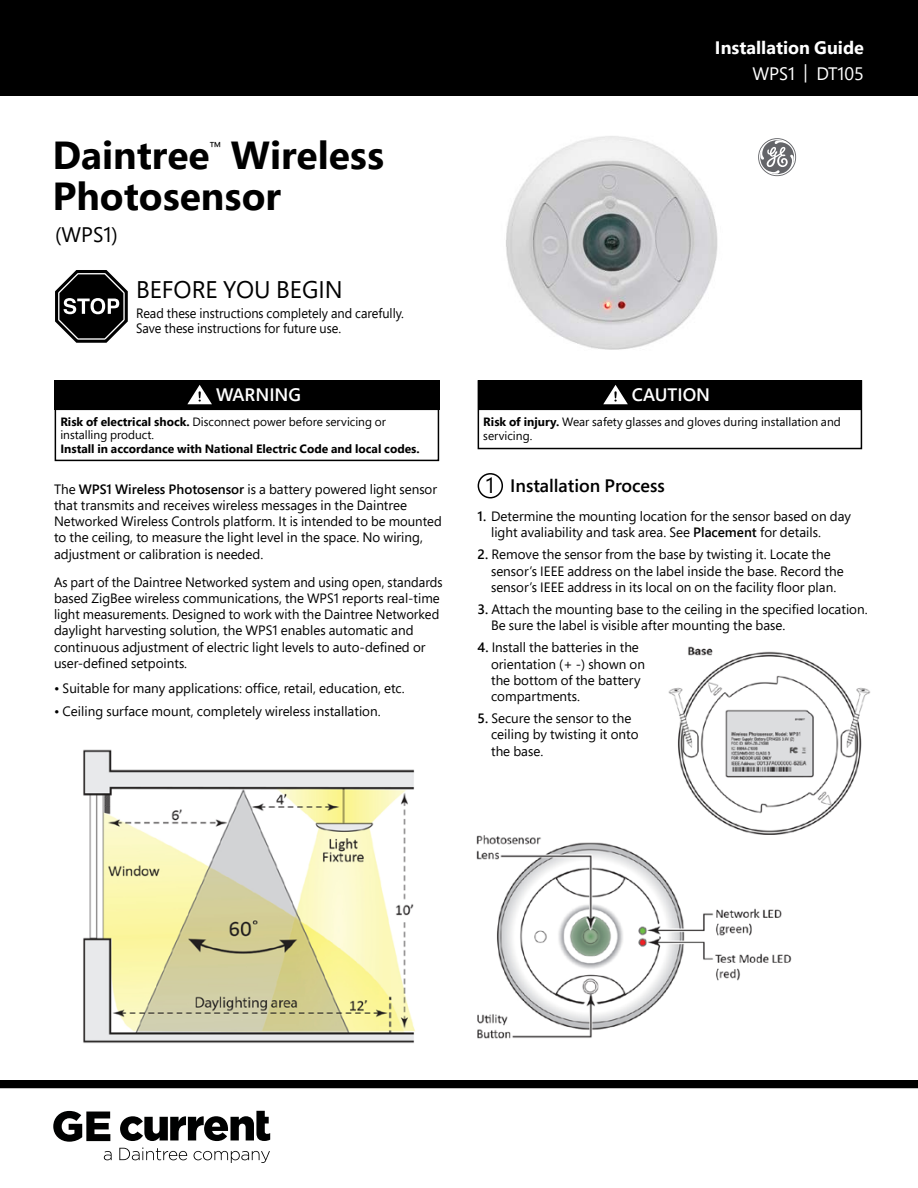
<style>
.page{position:relative;width:918px;height:1188px;background:#fff}
.page>*{position:absolute;margin:0;border:0;box-sizing:border-box;transform-origin:0 0}
.t1{font:700 39px/40.3px "Segoe Pro";color:#000}
.t2{font:24px "Segoe Pro";color:#000}
.t3{font:21px "Segoe Pro";color:#000}
.t4{font:600 18px "Segoe Pro";color:#000}
.t5{font:700 18px "Segoe Pro";color:#fff}
.t6{font:600 18px "Segoe Pro";color:#fff}
.t7{font:18px "Segoe Pro";color:#fff}
.t8{font:15.75px "Segoe Pro";color:#000}
.t9{font:13.5px/16.2px "Segoe Pro";color:#000}
.t10{font:13.5px/15px "Segoe Pro";color:#000;scale:.95 1}
.t11{font:12px/13.5px "Segoe Pro";color:#000}
.t12{font:700 12px "Segoe Pro";color:#000}
.s1{font-weight:700}
.s2{font-weight:600}
.s3{font-weight:400;font-size:21.9px}
</style>
<div class="page">
<div style="left:0;top:0;width:918px;height:95px;background:#000"></div>
<svg style="left:758px;top:138px;width:38px;height:38px"></svg>
<svg style="left:55px;top:270px;width:73px;height:73px"></svg>
<div style="left:478px;top:473px;width:25px;height:25px;border:2px solid #000;border-radius:50%"></div>
<svg style="left:104px;top:1151px;width:8px;height:9px"></svg>
<svg style="left:119px;top:1148px;width:68px;height:12px"></svg>
<svg style="left:194px;top:1151px;width:76px;height:12px"></svg>
<svg style="left:53px;top:1111px;width:57px;height:31px"></svg>
<svg style="left:120px;top:1111px;width:150px;height:30px"></svg>
<div style="left:0;top:1080px;width:918px;height:8px;background:#000"></div>
<img style="left:506px;top:136px;width:212px;height:214px">
<img style="left:83px;top:749px;width:332px;height:294px">
<img style="left:476px;top:646px;width:395px;height:393px">
<div style="left:55px;top:380px;width:384px;height:81px;border:2px solid #000"></div>
<div style="left:55px;top:381px;width:383px;height:30px;background:#000"></div>
<div style="left:478px;top:380px;width:384px;height:69px;border:2px solid #000"></div>
<div style="left:478px;top:381px;width:383px;height:30px;background:#000"></div>
<h1 class="t1" style="left:52px;top:134px;width:333px;text-indent:179px">Wireless<br>Photosensor</h1>
<h1 class="t1" style="left:52px;top:134px;width:159px">Daintree</h1>
<p class="t8" style="left:210px;top:136px;width:14px">™</p>
<h3 class="t3" style="left:55px;top:220px;width:64px">(WPS1)</h3>
<h2 class="t2" style="left:136px;top:273px;width:208px">BEFORE YOU BEGIN</h2>
<p class="t10" style="left:136px;top:305px;width:283px">Read these instructions completely and carefully.<br>Save these instructions for future use.</p>
<h3 class="t6" style="left:216px;top:382px;width:87px">WARNING</h3>
<p class="t11" style="left:60px;top:414px;width:327px"><span class="s1">Risk of electrical shock.</span> Disconnect power before servicing or installing product.</p>
<p class="t12" style="left:60px;top:440px;width:361px">Install in accordance with National Electric Code and local codes.</p>
<p class="t9" style="left:54px;top:481px;width:389px">The <span class="s2">WPS1 Wireless Photosensor</span> is a battery powered light sensor that transmits and receives wireless messages in the Daintree Networked Wireless Controls platform. It is intended to be mounted to the ceiling, to measure the light level in the space. No wiring, adjustment or calibration is needed.</p>
<p class="t9" style="left:54px;top:574px;width:390px">As part of the Daintree Networked system and using open, standards based ZigBee wireless communications, the WPS1 reports real-time light measurements. Designed to work with the Daintree Networked daylight harvesting solution, the WPS1 enables automatic and continuous adjustment of electric light levels to auto-defined or user-defined setpoints.</p>
<p class="t9" style="left:54px;top:680px;width:352px">• Suitable for many applications: office, retail, education, etc.</p>
<p class="t9" style="left:54px;top:702px;width:328px">• Ceiling surface mount, completely wireless installation.</p>
<h3 class="t5" style="left:715px;top:35px;width:151px">Installation Guide</h3>
<h3 class="t7" style="left:752px;top:61px;width:113px">WPS1 | DT105</h3>
<h3 class="t6" style="left:632px;top:382px;width:80px">CAUTION</h3>
<p class="t11" style="left:483px;top:415px;width:359px"><span class="s1">Risk of injury.</span> Wear safety glasses and gloves during installation and servicing.</p>
<h3 class="t4" style="left:486px;top:473px;width:180px"><span class="s3">1</span> Installation Process</h3>
<p class="t9" style="left:491px;top:508px;width:362px;text-indent:-14px"><span class="s2">1.</span> Determine the mounting location for the sensor based on day light avaliability and task area. See <span class="s2">Placement</span> for details.</p>
<p class="t9" style="left:491px;top:546px;width:354px;text-indent:-14px"><span class="s2">2.</span> Remove the sensor from the base by twisting it. Locate the sensor’s IEEE address on the label inside the base. Record the sensor’s IEEE address in its local on on the facility floor plan.</p>
<p class="t9" style="left:491px;top:601px;width:378px;text-indent:-14px"><span class="s2">3.</span> Attach the mounting base to the ceiling in the specified location.<br>Be sure the label is visible after mounting the base.</p>
<p class="t9" style="left:491px;top:639px;width:155px;text-indent:-14px"><span class="s2">4.</span> Install the batteries in the orientation (+ -) shown on the bottom of the battery compartments.</p>
<p class="t9" style="left:491px;top:710px;width:149px;text-indent:-14px"><span class="s2">5.</span> Secure the sensor to the ceiling by twisting it onto the base.</p>
</div>
